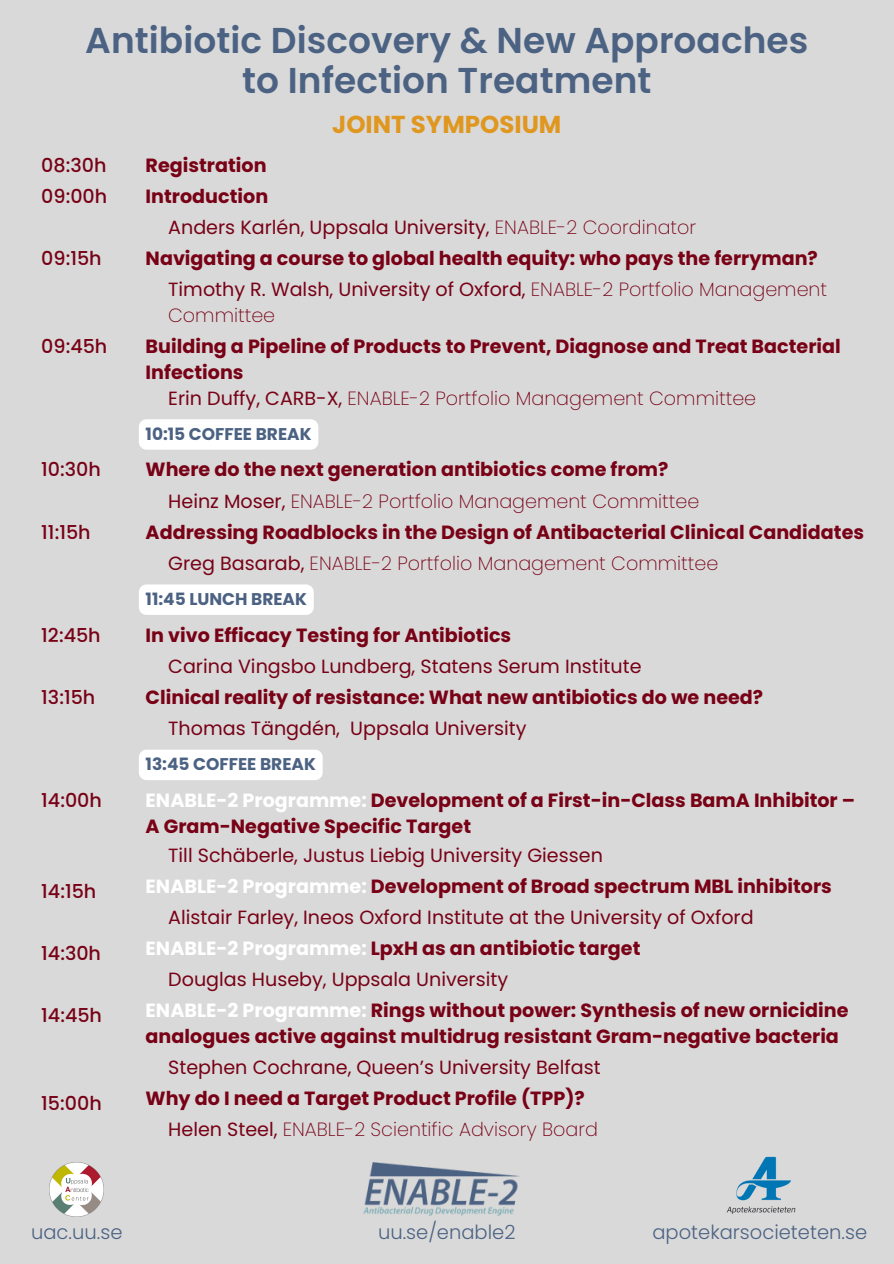
<style>
.page{position:relative;width:894px;height:1264px;background:#fff}
.page>*{position:absolute;margin:0;border:0;box-sizing:border-box;transform-origin:0 0}
.t1{font:600 35.85px/39.2px "Poppins";color:#4c6283;text-align:center}
.t2{font:700 24.45px "Poppins";color:#e0971f}
.t3{font:300 19.5px "Poppins";color:#4c6283}
.t4{font:700 19.05px/25.8px "Poppins";color:#780116}
.t5{font:19.05px "Poppins";color:#780116}
.t6{font:200 19.05px/25.8px "Poppins";color:#780116}
.t7{font:500 19.05px "Poppins";color:#780116}
.t8{font:700 16.95px "Poppins";color:#4c6283}
.s1{font-weight:200}
.s2{font-weight:400}
.s3{color:#fff}
</style>
<div class="page">
<div style="left:0;top:0;width:893px;height:1263px;background:#d9d9d9"></div>
<img style="left:726px;top:1156px;width:70px;height:58px">
<img style="left:50px;top:1162px;width:54px;height:54px">
<img style="left:364px;top:1162px;width:155px;height:53px">
<div style="left:139px;top:419px;width:179px;height:30px;background:#fff;border-radius:8px"></div>
<div style="left:139px;top:584px;width:174px;height:31px;background:#fff;border-radius:8px"></div>
<div style="left:139px;top:749px;width:183px;height:31px;background:#fff;border-radius:8px"></div>
<h1 class="t1" style="left:85px;top:21px;width:724px">Antibiotic Discovery &amp; New Approaches to Infection Treatment</h1>
<h2 class="t2" style="left:332px;top:108px;width:231px">JOINT SYMPOSIUM</h2>
<h3 class="t7" style="left:41px;top:152px;width:67px">08:30h</h3>
<h4 class="t4" style="left:146px;top:152px;width:122px">Registration</h4>
<h3 class="t7" style="left:41px;top:183px;width:67px">09:00h</h3>
<h3 class="t4" style="left:146px;top:183px;width:124px">Introduction</h3>
<h4 class="t5" style="left:168px;top:214px;width:529px">Anders Karlén, Uppsala University, <span class="s1">ENABLE-2 Coordinator</span></h4>
<p class="t7" style="left:41px;top:245px;width:62px">09:15h</p>
<h3 class="t4" style="left:146px;top:245px;width:673px">Navigating a course to global health equity: who pays the ferryman?</h3>
<h3 class="t6" style="left:168px;top:276px;width:660px"><span class="s2">Timothy R. Walsh, University of Oxford,</span> ENABLE-2 Portfolio Management<br>Committee</h3>
<h4 class="t7" style="left:41px;top:333px;width:68px">09:45h</h4>
<h3 class="t4" style="left:146px;top:333px;width:696px">Building a Pipeline of Products to Prevent, Diagnose and Treat Bacterial<br>Infections</h3>
<h3 class="t6" style="left:168px;top:385px;width:589px"><span class="s2">Erin Duffy, CARB-X,</span> ENABLE-2 Portfolio Management Committee</h3>
<h3 class="t8" style="left:146px;top:422px;width:167px">10:15 COFFEE BREAK</h3>
<h4 class="t7" style="left:41px;top:456px;width:61px">10:30h</h4>
<p class="t4" style="left:146px;top:457px;width:524px">Where do the next generation antibiotics come from?</p>
<h3 class="t6" style="left:168px;top:488px;width:532px"><span class="s2">Heinz Moser,</span> ENABLE-2 Portfolio Management Committee</h3>
<h3 class="t7" style="left:41px;top:518px;width:51px">11:15h</h3>
<h4 class="t4" style="left:146px;top:519px;width:719px">Addressing Roadblocks in the Design of Antibacterial Clinical Candidates</h4>
<h3 class="t6" style="left:168px;top:550px;width:551px"><span class="s2">Greg Basarab,</span> ENABLE-2 Portfolio Management Committee</h3>
<h3 class="t8" style="left:146px;top:587px;width:163px">11:45 LUNCH BREAK</h3>
<h3 class="t7" style="left:41px;top:621px;width:61px">12:45h</h3>
<h4 class="t4" style="left:146px;top:622px;width:367px">In vivo Efficacy Testing for Antibiotics</h4>
<p class="t5" style="left:168px;top:652px;width:474px">Carina Vingsbo Lundberg, Statens Serum Institute</p>
<h3 class="t7" style="left:41px;top:683px;width:56px">13:15h</h3>
<h3 class="t4" style="left:146px;top:684px;width:619px">Clinical reality of resistance: What new antibiotics do we need?</h3>
<h4 class="t5" style="left:168px;top:715px;width:360px">Thomas Tängdén, Uppsala University</h4>
<h4 class="t8" style="left:146px;top:752px;width:172px">13:45 COFFEE BREAK</h4>
<h3 class="t7" style="left:41px;top:786px;width:62px">14:00h</h3>
<h3 class="t4" style="left:146px;top:787px;width:710px"><span class="s3">ENABLE-2 Programme:</span> Development of a First-in-Class BamA Inhibitor –<br>A Gram-Negative Specific Target</h3>
<h4 class="t5" style="left:168px;top:842px;width:436px">Till Schäberle, Justus Liebig University Giessen</h4>
<h3 class="t7" style="left:41px;top:877px;width:57px">14:15h</h3>
<h3 class="t5" style="left:168px;top:904px;width:586px">Alistair Farley, Ineos Oxford Institute at the University of Oxford</h3>
<h4 class="t4" style="left:146px;top:873px;width:687px"><span class="s3">ENABLE-2 Programme:</span> Development of Broad spectrum MBL inhibitors</h4>
<h3 class="t7" style="left:41px;top:939px;width:61px">14:30h</h3>
<p class="t7" style="left:41px;top:1001px;width:62px">14:45h</p>
<h4 class="t7" style="left:41px;top:1089px;width:62px">15:00h</h4>
<h4 class="t4" style="left:146px;top:935px;width:496px"><span class="s3">ENABLE-2 Programme:</span> LpxH as an antibiotic target</h4>
<h3 class="t5" style="left:168px;top:966px;width:341px">Douglas Huseby, Uppsala University</h3>
<p class="t4" style="left:146px;top:997px;width:704px"><span class="s3">ENABLE-2 Programme:</span> Rings without power: Synthesis of new ornicidine analogues active against multidrug resistant Gram-negative bacteria</p>
<h4 class="t5" style="left:168px;top:1054px;width:434px">Stephen Cochrane, Queen’s University Belfast</h4>
<h4 class="t4" style="left:146px;top:1085px;width:440px">Why do I need a Target Product Profile (TPP)?</h4>
<p class="t6" style="left:168px;top:1116px;width:431px"><span class="s2">Helen Steel,</span> ENABLE-2 Scientific Advisory Board</p>
<h3 class="t3" style="left:31px;top:1217px;width:93px">uac.uu.se</h3>
<h4 class="t3" style="left:378px;top:1217px;width:139px">uu.se/enable2</h4>
<h3 class="t3" style="left:652px;top:1217px;width:216px">apotekarsocieteten.se</h3>
</div>
